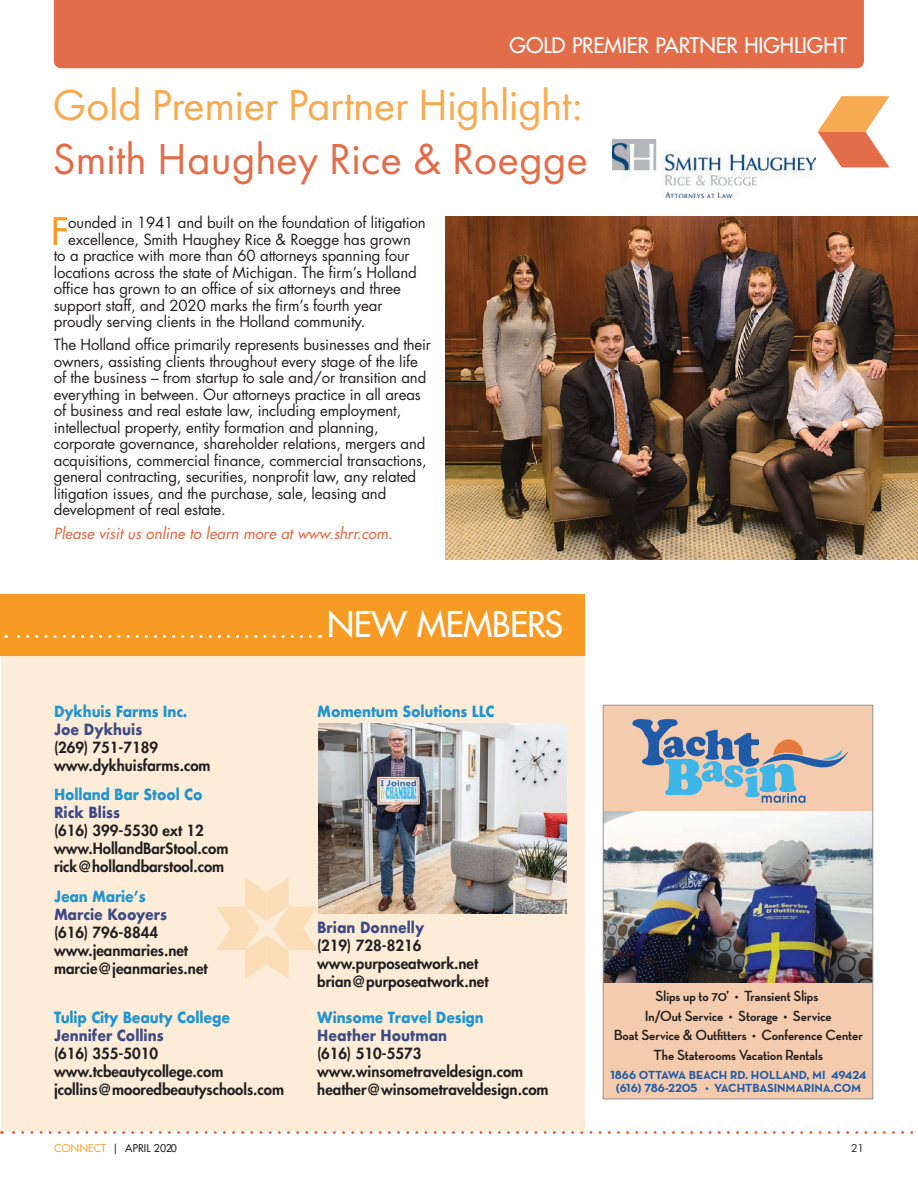
<style>
.page{position:relative;width:918px;height:1188px;background:#fff}
.page>*{position:absolute;margin:0;border:0;box-sizing:border-box;transform-origin:0 0}
.t1{font:45px "Futura PT";letter-spacing:-.01em;color:#f6ab52}
.t2{font:45px "Futura PT";color:#e46d49}
.t3{font:36.9px "Futura";color:#f89b24}
.t4{font:34.5px "Futura";letter-spacing:-.015em;color:#fff}
.t5{font:21px "Futura";color:#fff}
.t6{font:15px/16.5px "Futura";letter-spacing:-.01em;color:#231f20}
.t7{font:800 15px/18px "Futura";color:#231f20}
.t8{font:700 15px/19.5px "Neutra Disp";color:#231f20;text-align:center}
.t9{font:700 15px "Futura";letter-spacing:-.01em;color:#2193d1;scale:.9 1}
.t10{font:700 15px "Futura";color:#3e4a85;scale:.9 1}
.t11{font:italic 15px "Futura";letter-spacing:.01em;color:#e46d49}
.t12{font:12px/13.5px "Neutra Text Bold Alt";color:#205ba8;text-align:center}
.t13{font:10.5px "Futura";letter-spacing:.02em;color:#231f20}
.t14{font:10.5px "Futura";color:#231f20}
.s1{color:#f89b24}
.s2{font-style:inherit}
</style>
<div class="page">
<div style="left:1px;top:648px;width:584px;height:483px;background:#fdedd8"></div>
<svg style="left:2px;top:1131px;width:912px;height:3px"></svg>
<div style="left:54px;top:0;width:810px;height:68px;background:#e46d49"></div>
<svg style="left:818px;top:96px;width:72px;height:71px"></svg>
<img style="left:446px;top:217px;width:472px;height:343px">
<img style="left:612px;top:139px;width:204px;height:58px">
<svg style="left:216px;top:878px;width:101px;height:101px"></svg>
<div style="left:0;top:594px;width:585px;height:62px;background:#f89b24"></div>
<svg style="left:6px;top:635px;width:305px;height:3px"></svg>
<img style="left:318px;top:723px;width:249px;height:190px">
<img style="left:605px;top:811px;width:266px;height:172px">
<div style="left:603px;top:983px;width:270px;height:116px;background:#f5cbad"></div>
<div style="left:603px;top:705px;width:270px;height:106px;background:#f5cbad"></div>
<svg style="left:632px;top:719px;width:216px;height:84px"></svg>
<div style="left:603px;top:705px;width:270px;height:394px;border:1px solid #939598"></div>
<h3 class="t5" style="left:510px;top:32px;width:339px">GOLD PREMIER PARTNER HIGHLIGHT</h3>
<h1 class="t1" style="left:52px;top:78px;width:531px">Gold Premier Partner Highlight:</h1>
<h1 class="t2" style="left:52px;top:132px;width:537px">Smith Haughey Rice &amp; Roegge</h1>
<h2 class="t3" style="left:51px;top:208px;width:19px">F</h2>
<p class="t6" style="left:68px;top:215px;width:359px">ounded in 1941 and built on the foundation of litigation</p>
<p class="t6" style="left:68px;top:231px;width:344px">excellence, Smith Haughey Rice &amp; Roegge has grown</p>
<p class="t6" style="left:54px;top:248px;width:357px">to a practice with more than 60 attorneys spanning four</p>
<p class="t6" style="left:54px;top:264px;width:364px">locations across the state of Michigan. The firm’s Holland</p>
<p class="t6" style="left:54px;top:281px;width:349px">office has grown to an office of six attorneys and three</p>
<p class="t6" style="left:54px;top:297px;width:330px">support staff, and 2020 marks the firm’s fourth year</p>
<p class="t6" style="left:54px;top:314px;width:313px">proudly serving clients in the Holland community.</p>
<p class="t6" style="left:54px;top:337px;width:379px">The Holland office primarily represents businesses and their owners, assisting clients throughout every stage of the life of the business – from startup to sale and/or transition and everything in between. Our attorneys practice in all areas of business and real estate law, including employment, intellectual property, entity formation and planning, corporate governance, shareholder relations, mergers and acquisitions, commercial finance, commercial transactions, general contracting, securities, nonprofit law, any related litigation issues, and the purchase, sale, leasing and development of real estate.</p>
<p class="t11" style="left:54px;top:524px;width:340px">Please visit us online to learn more at www.shrr.com.</p>
<p class="t9" style="left:54px;top:701px;width:150px">Dykhuis Farms Inc.</p>
<p class="t10" style="left:54px;top:719px;width:100px">Joe Dykhuis</p>
<p class="t7" style="left:54px;top:739px;width:158px">(269) 751-7189 www.dykhuisfarms.com</p>
<p class="t9" style="left:54px;top:783px;width:167px">Holland Bar Stool Co</p>
<p class="t10" style="left:54px;top:801px;width:75px">Rick Bliss</p>
<p class="t7" style="left:54px;top:821px;width:176px">(616) 399-5530 ext 12 www.HollandBarStool.com rick@hollandbarstool.com</p>
<p class="t9" style="left:54px;top:885px;width:103px">Jean Marie’s</p>
<p class="t10" style="left:54px;top:903px;width:127px">Marcie Kooyers</p>
<p class="t7" style="left:54px;top:923px;width:155px">(616) 796-8844 www.jeanmaries.net marcie@jeanmaries.net</p>
<p class="t9" style="left:54px;top:1007px;width:197px">Tulip City Beauty College</p>
<p class="t10" style="left:54px;top:1025px;width:123px">Jennifer Collins</p>
<p class="t7" style="left:54px;top:1045px;width:232px">(616) 355-5010 www.tcbeautycollege.com jcollins@mooredbeautyschools.com</p>
<h3 class="t4" style="left:327px;top:603px;width:237px">NEW MEMBERS</h3>
<p class="t9" style="left:317px;top:701px;width:199px">Momentum Solutions LLC</p>
<p class="t10" style="left:317px;top:917px;width:121px">Brian Donnelly</p>
<p class="t7" style="left:317px;top:937px;width:173px">(219) 728-8216 www.purposeatwork.net brian@purposeatwork.net</p>
<p class="t9" style="left:317px;top:1007px;width:187px">Winsome Travel Design</p>
<p class="t10" style="left:317px;top:1025px;width:146px">Heather Houtman</p>
<p class="t7" style="left:317px;top:1045px;width:233px">(616) 510-5573 www.winsometraveldesign.com heather@winsometraveldesign.com</p>
<p class="t8" style="left:614px;top:987px;width:251px">Slips up to 70’ • Transient Slips<br>In/Out Service • Storage • Service<br>Boat Service &amp; Outfitters • Conference Center The Staterooms Vacation Rentals</p>
<p class="t12" style="left:610px;top:1068px;width:258px">1866 OTTAWA BEACH RD. HOLLAND, MI 49424 (616) 786-2205 • YACHTBASINMARINA.COM</p>
<p class="t13" style="left:54px;top:1142px;width:125px"><span class="s1">CONNECT</span> <span class="s2">|</span> APRIL 2020</p>
<p class="t14" style="left:851px;top:1142px;width:14px">21</p>
</div>
